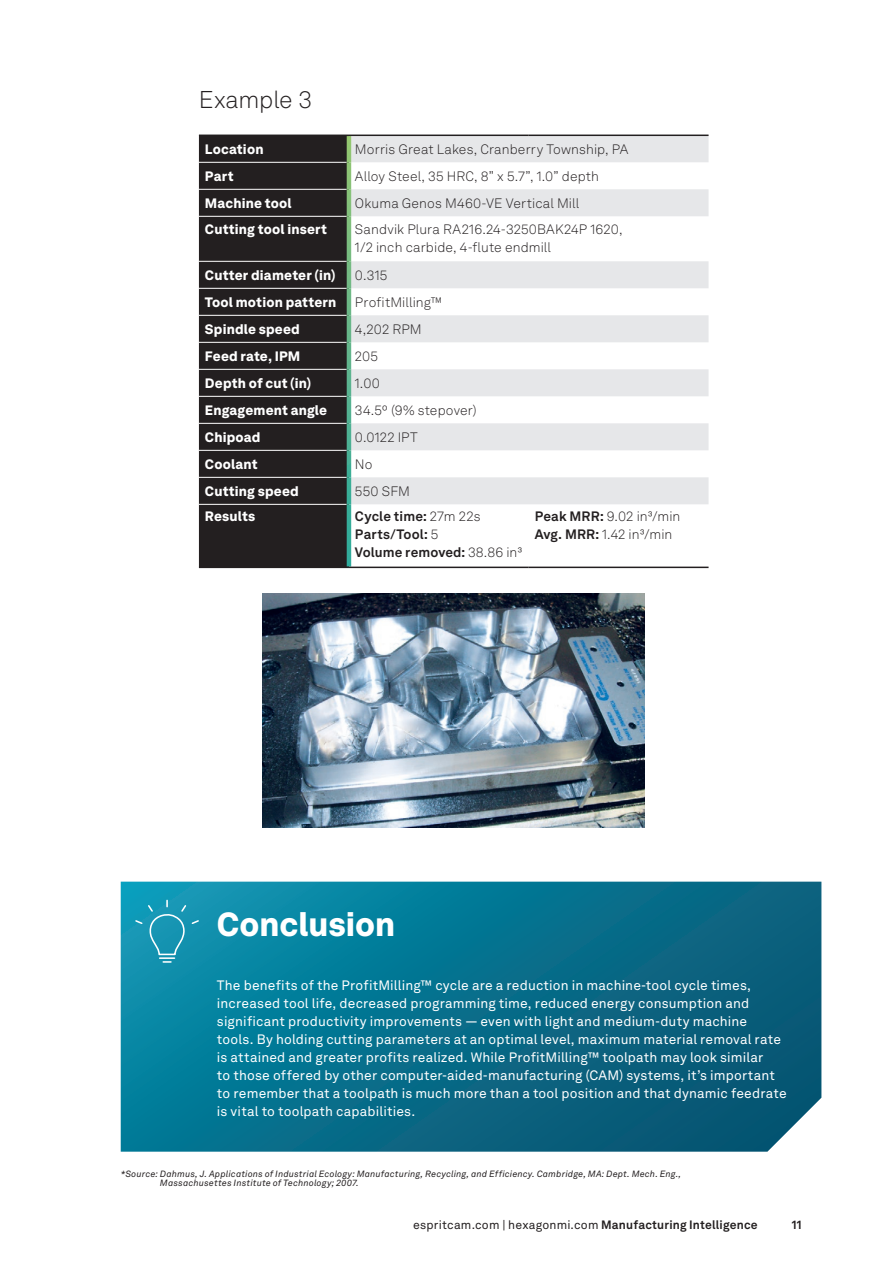
<style>
.page{position:relative;width:893px;height:1263px;background:#fff}
.page>*{position:absolute;margin:0;border:0;box-sizing:border-box;transform-origin:0 0}
.t1{font:900 33px "Hexagon Akkurat";color:#fff}
.t2{font:300 24px "Hexagon Akkurat";letter-spacing:-.01em;color:#231f20}
.t3{font:13.5px/18px "Hexagon Akkurat";letter-spacing:.01em;color:#fff}
.t4{font:300 13.5px/18px "Hexagon Akkurat";letter-spacing:.01em;color:#231f20}
.t5{font:900 13.5px "Hexagon Akkurat";letter-spacing:.015em;color:#fff}
.t6{font:700 13.5px/18px "Hexagon Akkurat";letter-spacing:.005em;color:#231f20}
.t7{font:12px "Hexagon Akkurat";letter-spacing:.015em;color:#231f20}
.t8{font:700 12px "Hexagon Akkurat";color:#231f20}
.t9{font:italic 9px/9px "Hexagon Akkurat";letter-spacing:.025em;color:#231f20}
.s1{font-weight:300}
.s2{font-weight:700}
</style>
<div class="page">
<svg style="left:121px;top:882px;width:700px;height:270px;background:#09708c"></svg>
<img style="left:263px;top:594px;width:382px;height:234px">
<svg style="left:135px;top:900px;width:64px;height:63px;background:#249bb7"></svg>
<div style="left:199px;top:136px;width:148px;height:431px;background:#231f20"></div>
<svg style="left:351px;top:136px;width:358px;height:368px;fill:#edeeef"></svg>
<hr style="left:199px;top:162px;width:148px;height:1px;background:#fff">
<hr style="left:199px;top:504px;width:148px;height:1px;background:#fff">
<hr style="left:199px;top:189px;width:148px;height:1px;background:#fff">
<hr style="left:199px;top:216px;width:148px;height:1px;background:#fff">
<hr style="left:199px;top:261px;width:148px;height:1px;background:#fff">
<hr style="left:199px;top:288px;width:148px;height:1px;background:#fff">
<hr style="left:199px;top:315px;width:148px;height:1px;background:#fff">
<hr style="left:199px;top:342px;width:148px;height:1px;background:#fff">
<hr style="left:199px;top:369px;width:148px;height:1px;background:#fff">
<hr style="left:199px;top:396px;width:148px;height:1px;background:#fff">
<hr style="left:199px;top:423px;width:148px;height:1px;background:#fff">
<hr style="left:199px;top:450px;width:148px;height:1px;background:#fff">
<hr style="left:199px;top:477px;width:148px;height:1px;background:#fff">
<hr style="left:347px;top:136px;width:4px;height:26px;background:#92c671">
<hr style="left:347px;top:162px;width:4px;height:27px;background:#8cc376">
<hr style="left:347px;top:189px;width:4px;height:27px;background:#85c17a">
<hr style="left:347px;top:216px;width:4px;height:45px;background:#7bbd7e">
<hr style="left:347px;top:261px;width:4px;height:27px;background:#75bb84">
<hr style="left:347px;top:288px;width:4px;height:27px;background:#6db886">
<hr style="left:347px;top:315px;width:4px;height:27px;background:#68b689">
<hr style="left:347px;top:342px;width:4px;height:27px;background:#62b58c">
<hr style="left:347px;top:369px;width:4px;height:27px;background:#5cb490">
<hr style="left:347px;top:396px;width:4px;height:27px;background:#54b292">
<hr style="left:347px;top:423px;width:4px;height:27px;background:#4db194">
<hr style="left:347px;top:450px;width:4px;height:27px;background:#48af96">
<hr style="left:347px;top:477px;width:4px;height:27px;background:#39ae97">
<hr style="left:347px;top:504px;width:4px;height:63px;background:#33ac99">
<hr style="left:199px;top:135px;width:150px;height:1px;background:#231f20">
<hr style="left:349px;top:135px;width:180px;height:1px;background:#231f20">
<hr style="left:529px;top:135px;width:180px;height:1px;background:#231f20">
<hr style="left:199px;top:567px;width:150px;height:1px;background:#231f20">
<hr style="left:349px;top:567px;width:180px;height:1px;background:#231f20">
<hr style="left:529px;top:567px;width:180px;height:1px;background:#231f20">
<h2 class="t2" style="left:199px;top:82px;width:115px">Example 3</h2>
<p class="t5" style="left:205px;top:138px;width:60px">Location</p>
<p class="t4" style="left:355px;top:140px;width:275px">Morris Great Lakes, Cranberry Township, PA</p>
<p class="t5" style="left:205px;top:165px;width:30px">Part</p>
<p class="t4" style="left:355px;top:167px;width:246px">Alloy Steel, 35 HRC, 8” x 5.7”, 1.0” depth</p>
<p class="t5" style="left:205px;top:192px;width:88px">Machine tool</p>
<p class="t4" style="left:355px;top:194px;width:226px">Okuma Genos M460-VE Vertical Mill</p>
<p class="t5" style="left:205px;top:219px;width:124px">Cutting tool insert</p>
<p class="t4" style="left:355px;top:220px;width:269px">Sandvik Plura RA216.24-3250BAK24P 1620,<br>1/2 inch carbide, 4‑flute endmill</p>
<p class="t5" style="left:205px;top:264px;width:132px">Cutter diameter (in)</p>
<p class="t4" style="left:355px;top:266px;width:34px">0.315</p>
<p class="t5" style="left:205px;top:291px;width:133px">Tool motion pattern</p>
<p class="t4" style="left:355px;top:293px;width:89px">ProfitMilling™</p>
<p class="t5" style="left:205px;top:318px;width:96px">Spindle speed</p>
<p class="t4" style="left:355px;top:320px;width:68px">4,202 RPM</p>
<p class="t5" style="left:205px;top:345px;width:97px">Feed rate, IPM</p>
<p class="t4" style="left:355px;top:347px;width:25px">205</p>
<p class="t5" style="left:205px;top:372px;width:108px">Depth of cut (in)</p>
<p class="t4" style="left:355px;top:374px;width:26px">1.00</p>
<p class="t5" style="left:205px;top:399px;width:124px">Engagement angle</p>
<p class="t4" style="left:355px;top:401px;width:123px">34.5º (9% stepover)</p>
<p class="t5" style="left:205px;top:426px;width:57px">Chipoad</p>
<p class="t4" style="left:355px;top:428px;width:64px">0.0122 IPT</p>
<p class="t5" style="left:205px;top:453px;width:54px">Coolant</p>
<p class="t4" style="left:355px;top:455px;width:19px">No</p>
<p class="t5" style="left:205px;top:480px;width:95px">Cutting speed</p>
<p class="t4" style="left:355px;top:482px;width:57px">550 SFM</p>
<p class="t5" style="left:205px;top:505px;width:52px">Results</p>
<p class="t6" style="left:355px;top:506px;width:169px">Cycle time: <span class="s1">27m 22s<br></span>Parts/Tool: <span class="s1">5<br></span>Volume removed: <span class="s1">38.86 in³</span></p>
<p class="t4" style="left:535px;top:506px;width:147px"><span class="s2">Peak MRR:</span> 9.02 in³/min<br><span class="s2">Avg. MRR:</span> 1.42 in³/min</p>
<h1 class="t1" style="left:217px;top:898px;width:180px">Conclusion</h1>
<p class="t3" style="left:217px;top:975px;width:571px">The benefits of the ProfitMilling™ cycle are a reduction in machine-tool cycle times, increased tool life, decreased programming time, reduced energy consumption and significant productivity improvements — even with light and medium-duty machine tools. By holding cutting parameters at an optimal level, maximum material removal rate is attained and greater profits realized. While ProfitMilling™ toolpath may look similar<br>to those offered by other computer-aided-manufacturing (CAM) systems, it’s important to remember that a toolpath is much more than a tool position and that dynamic feedrate is vital to toolpath capabilities.</p>
<p class="t9" style="left:160px;top:1168px;width:522px;text-indent:-39px">*Source: Dahmus, J. Applications of Industrial Ecology: Manufacturing, Recycling, and Efficiency. Cambridge, MA: Dept. Mech. Eng.,<br>Massachusettes Institute of Technology; 2007.</p>
<p class="t7" style="left:413px;top:1216px;width:346px">espritcam.com | hexagonmi.com <span class="s2">Manufacturing Intelligence</span></p>
<p class="t8" style="left:792px;top:1215px;width:11px">11</p>
</div>
